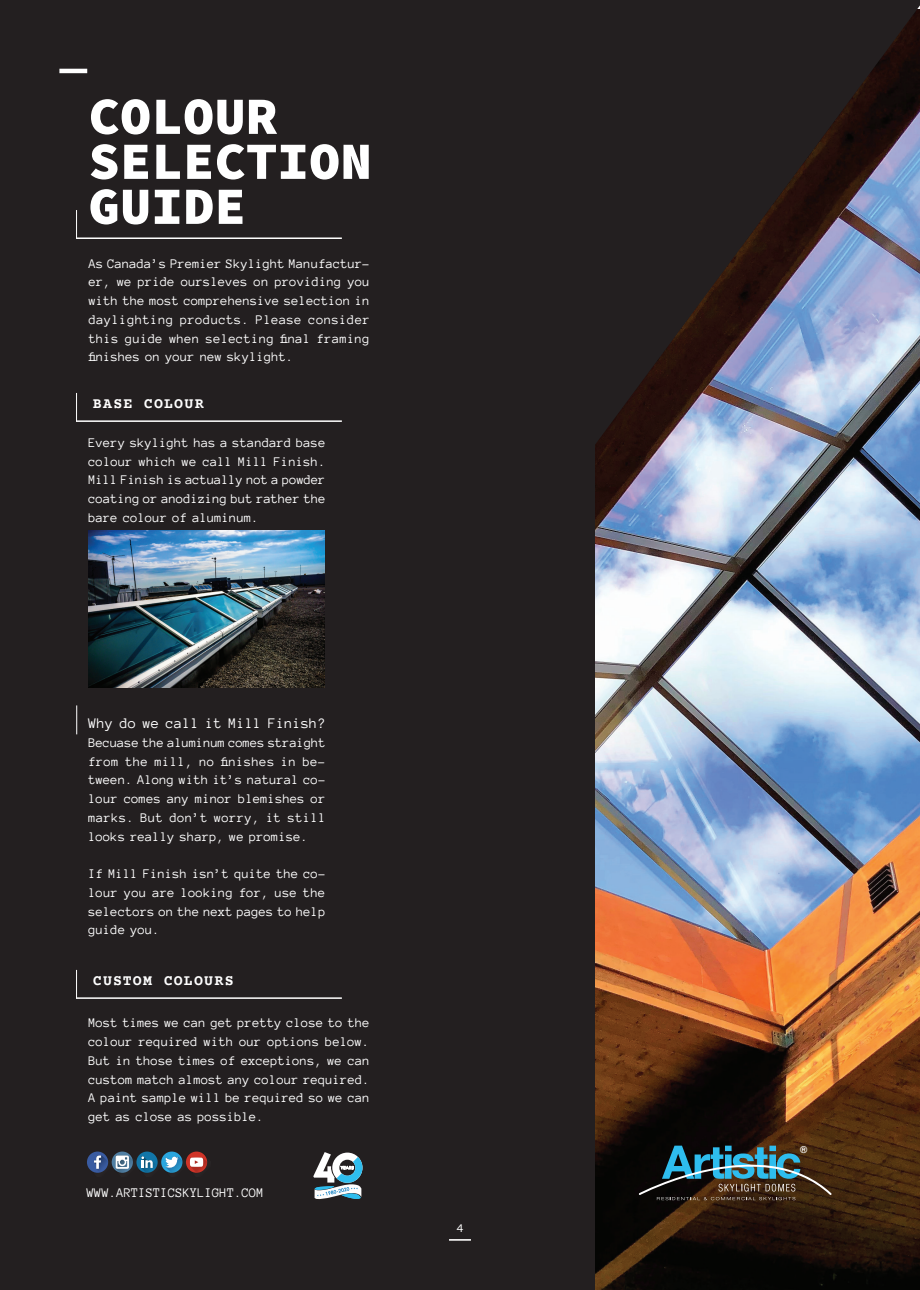
<style>
.page{position:relative;width:920px;height:1290px;background:#fff}
.page>*{position:absolute;margin:0;border:0;box-sizing:border-box;transform-origin:0 0}
.t1{font:900 52.5px/45px "Source Code Pro";color:#fff}
.t2{font:15px "Anonymous Pro";letter-spacing:.005em;color:#fff}
.t3{font:700 15px "Courier Prime";letter-spacing:.075em;color:#fff}
.t4{font:13.5px/18.8px "Anonymous Pro";color:#fff;text-align:justify}
.t5{font:12px "Source Code Pro";color:#fff}
.t6{font:500 10.05px "Franklin Gothic";color:#fff}
</style>
<div class="page">
<div style="left:0;top:0;width:596px;height:1290px;background:#231f20"></div>
<hr style="left:76px;top:420px;width:266px;height:2px;background:#fff">
<hr style="left:76px;top:997px;width:266px;height:2px;background:#fff">
<hr style="left:76px;top:237px;width:266px;height:2px;background:#fff">
<svg style="left:76px;top:705px;width:1px;height:29px"></svg>
<svg style="left:76px;top:393px;width:1px;height:29px"></svg>
<svg style="left:76px;top:970px;width:1px;height:29px"></svg>
<svg style="left:76px;top:210px;width:1px;height:27px"></svg>
<hr style="left:59px;top:69px;width:28px;height:4px;background:#fff">
<img style="left:596px;top:481px;width:324px;height:809px">
<svg style="left:595px;top:0;width:325px;height:481px;background:#484751"></svg>
<hr style="left:449px;top:1239px;width:22px;height:2px;background:#fff">
<div style="left:87px;top:1151px;width:21px;height:22px;background:#395ba1;border-radius:50%"></div>
<img style="left:94px;top:1155px;width:14px;height:18px">
<svg style="left:94px;top:1155px;width:7px;height:14px"></svg>
<svg style="left:112px;top:1151px;width:21px;height:22px"></svg>
<img style="left:116px;top:1155px;width:17px;height:18px">
<svg style="left:116px;top:1155px;width:13px;height:14px"></svg>
<svg style="left:136px;top:1151px;width:22px;height:22px"></svg>
<img style="left:141px;top:1156px;width:17px;height:17px">
<svg style="left:141px;top:1156px;width:12px;height:12px"></svg>
<svg style="left:161px;top:1151px;width:21px;height:22px"></svg>
<img style="left:165px;top:1156px;width:17px;height:17px">
<svg style="left:165px;top:1156px;width:13px;height:12px"></svg>
<div style="left:186px;top:1151px;width:21px;height:22px;background:#cf3428;border-radius:50%"></div>
<img style="left:190px;top:1157px;width:17px;height:16px">
<svg style="left:190px;top:1157px;width:13px;height:10px"></svg>
<svg style="left:639px;top:1146px;width:193px;height:54px;background:#394847"></svg>
<svg style="left:313px;top:1152px;width:50px;height:47px"></svg>
<img style="left:89px;top:530px;width:235px;height:157px">
<h1 class="t1" style="left:88px;top:94px;width:285px">COLOUR<br>SELECTION<br>GUIDE</h1>
<p class="t4" style="left:89px;top:253px;width:283px">As Canada’s Premier Skylight Manufactur&shy;er, we pride oursleves on providing you with the most comprehensive selection in daylighting products. Please consider this guide when selecting final framing finishes on your new skylight.</p>
<p class="t3" style="left:93px;top:395px;width:112px">BASE COLOUR</p>
<p class="t4" style="left:89px;top:433px;width:239px">Every skylight has a standard base colour which we call Mill Finish.<br>Mill Finish is actually not a powder coating or anodizing but rather the bare colour of aluminum.</p>
<p class="t2" style="left:89px;top:714px;width:239px">Why do we call it Mill Finish?</p>
<p class="t4" style="left:89px;top:733px;width:239px">Becuase the aluminum comes straight from the mill, no finishes in be&shy;tween. Along with it’s natural co&shy;lour comes any minor blemishes or marks. But don’t worry, it still looks really sharp, we promise.</p>
<p class="t4" style="left:89px;top:864px;width:239px">If Mill Finish isn’t quite the co&shy;lour you are looking for, use the selectors on the next pages to help guide you.</p>
<p class="t3" style="left:93px;top:972px;width:142px">CUSTOM COLOURS</p>
<p class="t4" style="left:89px;top:1013px;width:283px">Most times we can get pretty close to the colour required with our options below.<br>But in those times of exceptions, we can custom match almost any colour required.<br>A paint sample will be required so we can get as close as possible.</p>
<p class="t4" style="left:87px;top:1183px;width:178px">WWW.ARTISTICSKYLIGHT.COM</p>
<p class="t5" style="left:456px;top:1219px;width:9px">4</p>
<p class="t6" style="left:800px;top:1143px;width:9px">®</p>
</div>
